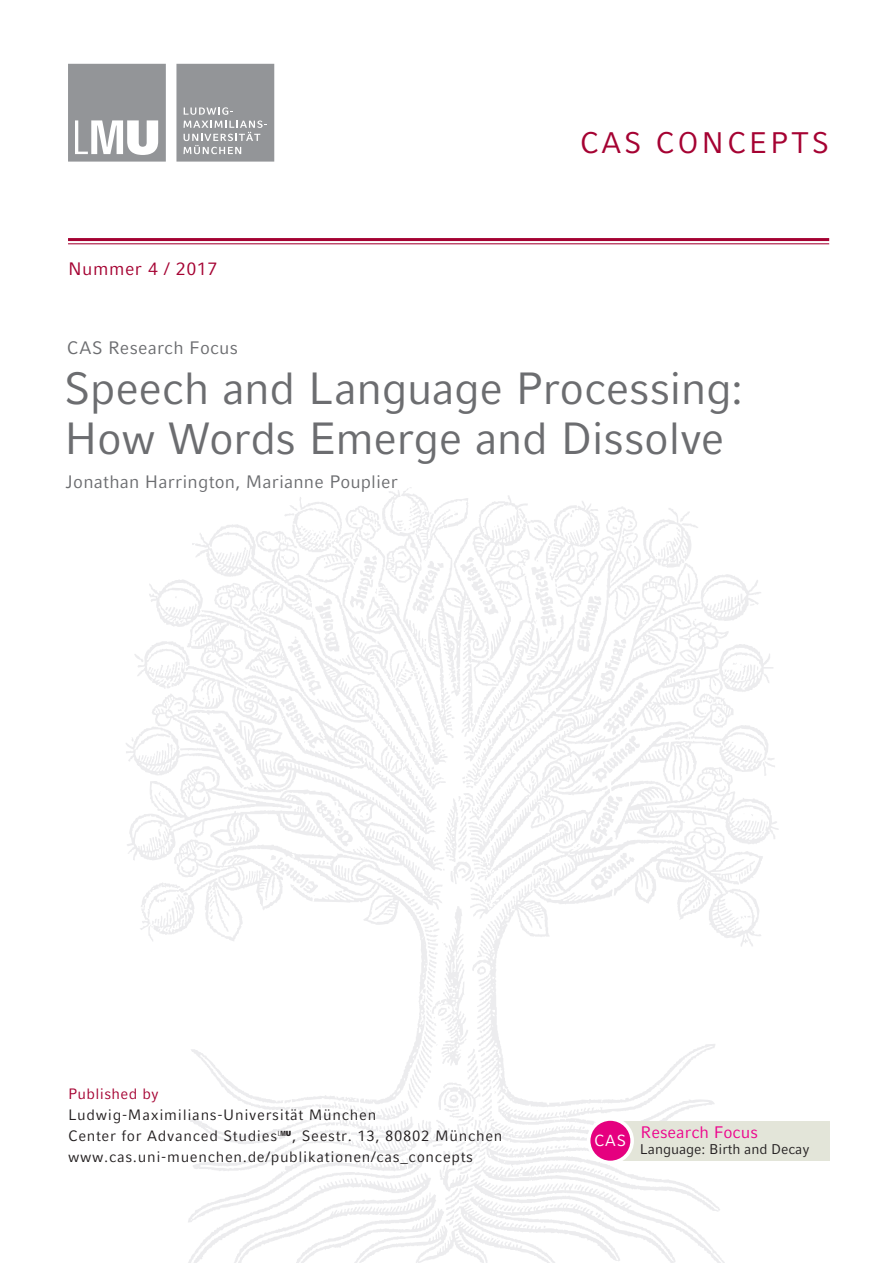
<style>
.page{position:relative;width:893px;height:1263px;background:#fff}
.page>*{position:absolute;margin:0;border:0;box-sizing:border-box;transform-origin:0 0}
.t1{font:45px/49.5px "LMU Compatil Fact";letter-spacing:-.015em;color:#6c6d70}
.t2{font:29.7px "LMU Compatil Fact";letter-spacing:.095em;color:#a50232}
.t3{font:18px "LMU Compatil Fact";letter-spacing:.01em;color:#6c6d70}
.t4{font:18px "LMU Compatil Fact";letter-spacing:.03em;color:#a50232}
.t5{font:16.65px "LMU Compatil Fact";color:#ed028c}
.t6{font:16.05px "LMU Compatil Fact";color:#fff}
.t7{font:15px "LMU Compatil Fact";letter-spacing:.045em;color:#231f20}
.t8{font:15px "LMU Compatil Fact";letter-spacing:.025em;color:#a50232}
.t9{font:14.1px "LMU Compatil Fact";letter-spacing:-.005em;color:#231f20}
.s1{font-family:"LMU Sabon Next";font-weight:600}
</style>
<div class="page">
<svg style="left:126px;top:487px;width:653px;height:776px"></svg>
<svg style="left:68px;top:64px;width:98px;height:98px"></svg>
<svg style="left:176px;top:64px;width:98px;height:98px;background:#9d9ea1"></svg>
<hr style="left:68px;top:238px;width:761px;height:3px;background:#a50232">
<hr style="left:68px;top:243px;width:761px;height:1px;background:#a50232">
<div style="left:612px;top:1121px;width:217px;height:40px;background:#e3e5d9"></div>
<div style="left:587px;top:1117px;width:47px;height:47px;background:#fff;border-radius:50%"></div>
<div style="left:590px;top:1121px;width:40px;height:40px;background:#e5007f;border-radius:50%"></div>
<p class="t4" style="left:68px;top:259px;width:151px">Nummer 4 / 2017</p>
<p class="t3" style="left:67px;top:337px;width:172px">CAS Research Focus</p>
<p class="t2" style="left:580px;top:125px;width:251px">CAS CONCEPTS</p>
<p class="t1" style="left:64px;top:363px;width:681px">Speech and Language Processing:<br>How Words Emerge and Dissolve</p>
<p class="t3" style="left:66px;top:471px;width:333px">Jonathan Harrington, Marianne Pouplier</p>
<p class="t8" style="left:68px;top:1085px;width:92px">Published by</p>
<p class="t7" style="left:68px;top:1106px;width:310px">Ludwig-Maximilians-Universität München</p>
<p class="t7" style="left:68px;top:1127px;width:436px">Center for Advanced Studies<span class="s1">®</span>, Seestr. 13, 80802 München</p>
<p class="t7" style="left:68px;top:1148px;width:407px">www.cas.uni-muenchen.de/publikationen/cas_concepts</p>
<p class="t6" style="left:594px;top:1131px;width:34px">CAS</p>
<p class="t5" style="left:640px;top:1122px;width:119px">Research Focus</p>
<p class="t9" style="left:640px;top:1141px;width:171px">Language: Birth and Decay</p>
</div>
